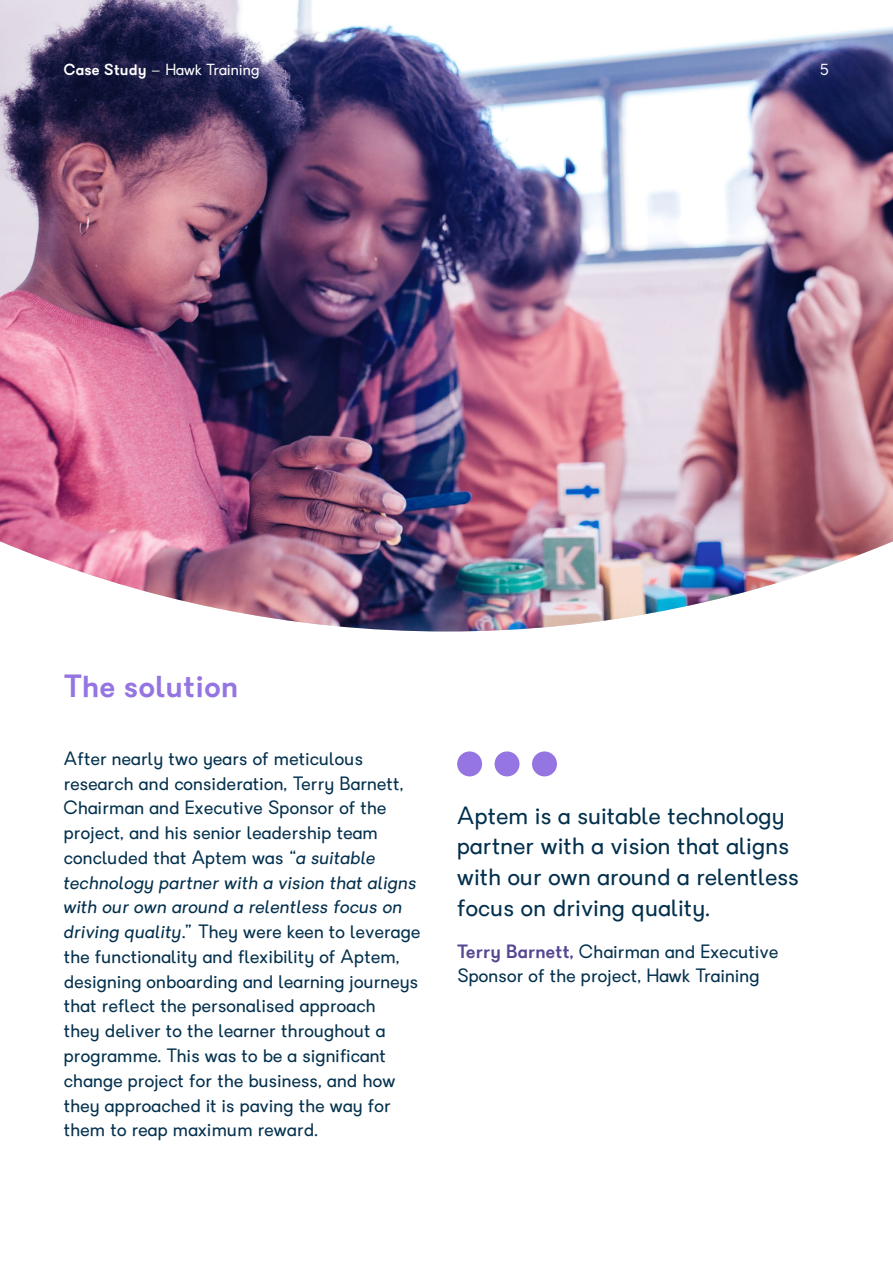
<style>
.page{position:relative;width:893px;height:1263px;background:#fff}
.page>*{position:absolute;margin:0;border:0;box-sizing:border-box;transform-origin:0 0}
.Main_Header_20_26pt{font:600 30px "Granary";letter-spacing:.02em;color:#9475e1}
.Body_Copy_12_16_5pt{font:23.25px/30.8px "Granary";letter-spacing:.02em;color:#03304d}
.Body_Copy_12_16_5pt-2{font:18px/24.8px "Granary";letter-spacing:.02em;color:#03304d}
.Standfirst_12_17pt{font:18px/24.8px "Granary";letter-spacing:.02em;color:#03304d}
.t1{font:15px "Granary";letter-spacing:.02em;color:#fff}
.s1{font-weight:600}
.s2{font-style:italic}
.s3{font-weight:600;color:#584793}
</style>
<div class="page">
<img style="left:0;top:0;width:893px;height:631px">
<div style="left:457px;top:751px;width:25px;height:25px;background:#9475e1;border-radius:50%"></div>
<div style="left:495px;top:751px;width:24px;height:25px;background:#9475e1;border-radius:50%"></div>
<div style="left:532px;top:751px;width:25px;height:25px;background:#9475e1;border-radius:50%"></div>
<p class="t1" style="left:64px;top:60px;width:197px"><span class="s1">Case Study</span> – Hawk Training</p>
<p class="t1" style="left:820px;top:60px;width:11px">5</p>
<p class="Main_Header_20_26pt" style="left:64px;top:666px;width:176px">The solution</p>
<p class="Body_Copy_12_16_5pt-2" style="left:64px;top:746px;width:358px">After nearly two years of meticulous research and consideration, Terry Barnett, Chairman and Executive Sponsor of the project, and his senior leadership team concluded that Aptem was <span class="s2">“a suitable technology partner with a vision that aligns with our own around a relentless focus on driving quality.”</span> They were keen to leverage the functionality and flexibility of Aptem, designing onboarding and learning journeys that reflect the personalised approach<br>they deliver to the learner throughout a programme. This was to be a significant change project for the business, and how they approached it is paving the way for them to reap maximum reward.</p>
<p class="Body_Copy_12_16_5pt" style="left:457px;top:800px;width:343px">Aptem is a suitable technology partner with a vision that aligns with our own around a relentless focus on driving quality.</p>
<p class="Standfirst_12_17pt" style="left:457px;top:939px;width:322px"><span class="s3">Terry Barnett,</span> Chairman and Executive<br>Sponsor of the project, Hawk Training</p>
</div>
